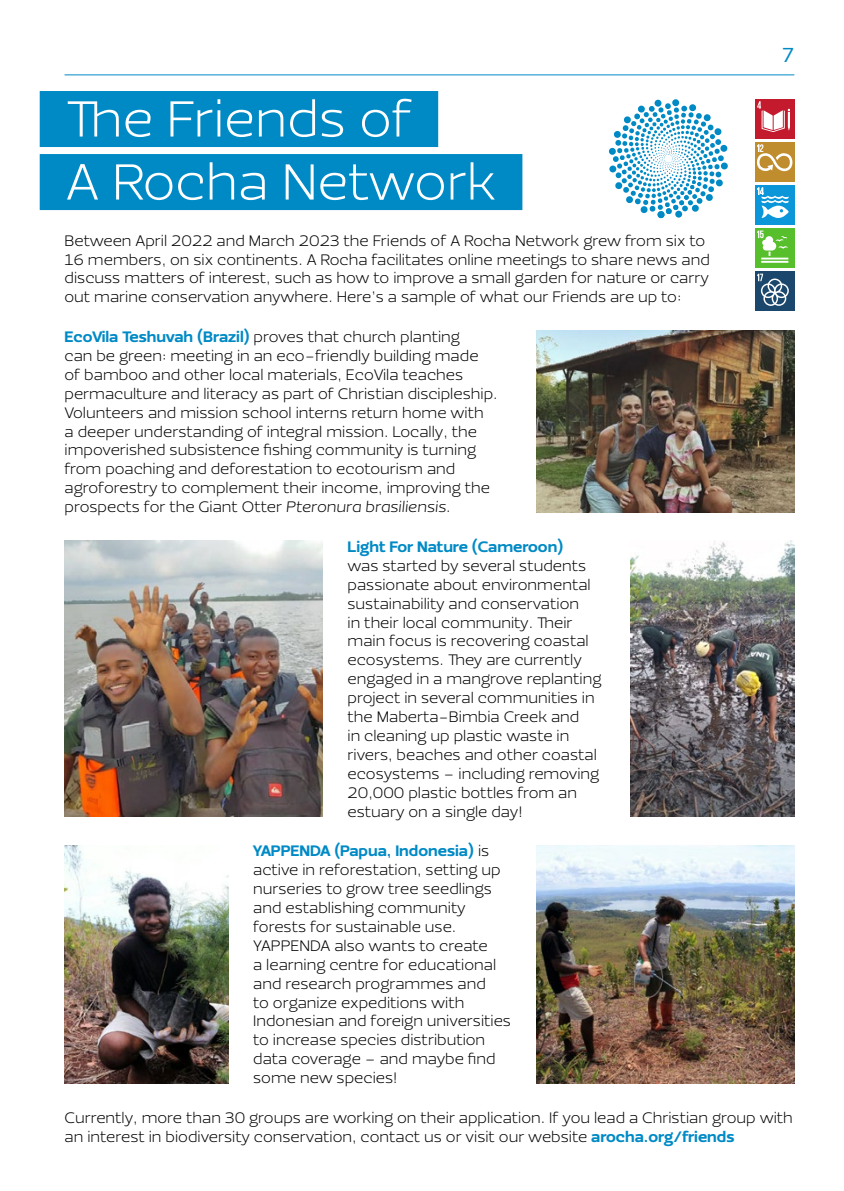
<style>
.page{position:relative;width:844px;height:1191px;background:#fff}
.page>*{position:absolute;margin:0;border:0;box-sizing:border-box;transform-origin:0 0}
.t1{font:300 52.5px/63px "Ezzo";color:#fff}
.t2{font:21px "Ezzo";color:#008ac5}
.t3{font:300 15.75px/18.9px "Ezzo";color:#000}
.t4{font:900 15.75px "Ezzo";color:#008ac5}
.s1{font-weight:900;color:#008ac5}
.s2{font-style:italic}
</style>
<div class="page">
<div style="left:40px;top:91px;width:398px;height:56px;background:#008ac5"></div>
<div style="left:40px;top:154px;width:482px;height:56px;background:#008ac5"></div>
<svg style="left:608px;top:99px;width:120px;height:119px"></svg>
<img style="left:536px;top:331px;width:258px;height:181px">
<img style="left:64px;top:845px;width:164px;height:238px">
<img style="left:536px;top:845px;width:258px;height:238px">
<img style="left:630px;top:540px;width:164px;height:276px">
<img style="left:64px;top:540px;width:258px;height:276px">
<div style="left:754px;top:142px;width:40px;height:40px;background:#bf8c2e"></div>
<svg style="left:757px;top:144px;width:35px;height:28px"></svg>
<div style="left:754px;top:229px;width:40px;height:39px;background:#57bf2b"></div>
<hr style="left:761px;top:261px;width:27px;height:2px;background:#fff">
<svg style="left:757px;top:230px;width:31px;height:29px"></svg>
<div style="left:754px;top:185px;width:40px;height:40px;background:#0a96d9"></div>
<svg style="left:757px;top:187px;width:31px;height:31px"></svg>
<div style="left:754px;top:99px;width:40px;height:40px;background:#c41a2e"></div>
<svg style="left:757px;top:101px;width:32px;height:31px"></svg>
<div style="left:754px;top:272px;width:40px;height:39px;background:#1a476b"></div>
<svg style="left:757px;top:274px;width:31px;height:32px"></svg>
<hr style="left:64px;top:74px;width:730px;height:1px;background:#008ac5">
<h1 class="t1" style="left:66px;top:87px;width:431px">The Friends of<br>A Rocha Network</h1>
<p class="t3" style="left:64px;top:231px;width:646px">Between April 2022 and March 2023 the Friends of A Rocha Network grew from six to 16 members, on six continents. A Rocha facilitates online meetings to share news and discuss matters of interest, such as how to improve a small garden for nature or carry out marine conservation anywhere. Here’s a sample of what our Friends are up to:</p>
<p class="t3" style="left:64px;top:327px;width:434px"><span class="s1">EcoVila Teshuvah (Brazil)</span> proves that church planting<br>can be green: meeting in an eco-friendly building made of bamboo and other local materials, EcoVila teaches permaculture and literacy as part of Christian discipleship.<br>Volunteers and mission school interns return home with<br>a deeper understanding of integral mission. Locally, the impoverished subsistence fishing community is turning from poaching and deforestation to ecotourism and agroforestry to complement their income, improving the prospects for the Giant Otter <span class="s2">Pteronura brasiliensis</span>.</p>
<p class="t4" style="left:347px;top:536px;width:217px">Light For Nature (Cameroon)</p>
<p class="t3" style="left:347px;top:556px;width:255px">was started by several students passionate about environmental sustainability and conservation<br>in their local community. Their main focus is recovering coastal ecosystems. They are currently engaged in a mangrove replanting project in several communities in the Maberta-Bimbia Creek and<br>in cleaning up plastic waste in rivers, beaches and other coastal ecosystems – including removing<br>20,000 plastic bottles from an estuary on a single day!</p>
<p class="t3" style="left:253px;top:841px;width:259px"><span class="s1">YAPPENDA (Papua, Indonesia)</span> is active in reforestation, setting up nurseries to grow tree seedlings and establishing community forests for sustainable use.<br>YAPPENDA also wants to create<br>a learning centre for educational and research programmes and<br>to organize expeditions with<br>Indonesian and foreign universities to increase species distribution data coverage – and maybe find some new species!</p>
<h2 class="t2" style="left:782px;top:42px;width:14px">7</h2>
<p class="t3" style="left:64px;top:1108px;width:729px">Currently, more than 30 groups are working on their application. If you lead a Christian group with an interest in biodiversity conservation, contact us or visit our website <span class="s1">arocha.org/friends</span></p>
</div>
